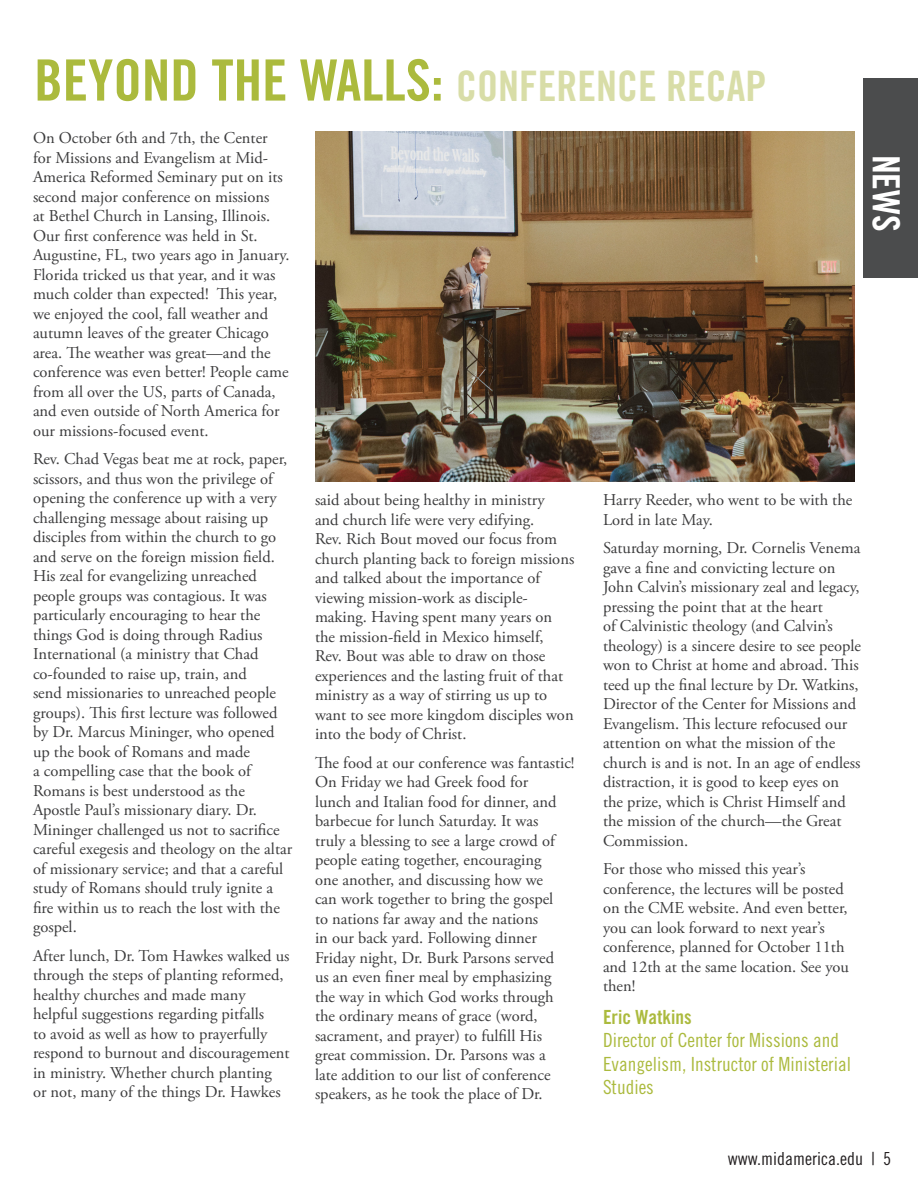
<style>
.page{position:relative;width:918px;height:1188px;background:#fff}
.page>*{position:absolute;margin:0;border:0;box-sizing:border-box;transform-origin:0 0}
.t1{font:57px "Trade Gothic LT Std Bd Cn 20";color:#abba3d}
.t2{font:37.5px "Trade Gothic LT Std Bd Cn 20";color:#fff}
.t3{font:19.5px/23.4px "Trade Gothic LT Std Cn 18";color:#abba3d}
.t4{font:18px "Trade Gothic LT Std Cn 18";color:#231f20}
.t5{font:16.5px/19.5px "Adobe Garamond Pro";color:#3c3c3d}
.s1{font-size:42px;color:#d8dda7}
.s2{font-family:"Trade Gothic LT Std Bd Cn 20"}
</style>
<div class="page">
<img style="left:315px;top:131px;width:540px;height:350px">
<div style="left:863px;top:78px;width:55px;height:200px;background:#4b4c4d"></div>
<p class="t1" style="left:34px;top:46px;width:734px">BEYOND THE WALLS: <span class="s1">CONFERENCE RECAP</span></p>
<p class="t5" style="left:33px;top:129px;width:258px">On October 6th and 7th, the Center for Missions and Evangelism at Mid-America Reformed Seminary put on its second major conference on missions<br>at Bethel Church in Lansing, Illinois.<br>Our first conference was held in St.<br>Augustine, FL, two years ago in January.<br>Florida tricked us that year, and it was much colder than expected! This year, we enjoyed the cool, fall weather and autumn leaves of the greater Chicago area. The weather was great—and the conference was even better! People came from all over the US, parts of Canada, and even outside of North America for our missions-focused event.</p>
<p class="t5" style="left:33px;top:450px;width:261px">Rev. Chad Vegas beat me at rock, paper, scissors, and thus won the privilege of opening the conference up with a very challenging message about raising up disciples from within the church to go and serve on the foreign mission field.<br>His zeal for evangelizing unreached people groups was contagious. It was particularly encouraging to hear the things God is doing through Radius International (a ministry that Chad co-founded to raise up, train, and<br>send missionaries to unreached people groups). This first lecture was followed by Dr. Marcus Mininger, who opened up the book of Romans and made<br>a compelling case that the book of Romans is best understood as the Apostle Paul’s missionary diary. Dr.<br>Mininger challenged us not to sacrifice careful exegesis and theology on the altar of missionary service; and that a careful study of Romans should truly ignite a fire within us to reach the lost with the gospel.</p>
<p class="t5" style="left:33px;top:946px;width:258px">After lunch, Dr. Tom Hawkes walked us through the steps of planting reformed, healthy churches and made many helpful suggestions regarding pitfalls<br>to avoid as well as how to prayerfully respond to burnout and discouragement in ministry. Whether church planting<br>or not, many of the things Dr. Hawkes</p>
<p class="t5" style="left:315px;top:491px;width:261px">said about being healthy in ministry<br>and church life were very edifying.<br>Rev. Rich Bout moved our focus from church planting back to foreign missions and talked about the importance of viewing mission-work as disciple&shy;making. Having spent many years on the mission-field in Mexico himself, Rev. Bout was able to draw on those experiences and the lasting fruit of that ministry as a way of stirring us up to want to see more kingdom disciples won into the body of Christ.</p>
<p class="t5" style="left:315px;top:753px;width:261px">The food at our conference was fantastic!<br>On Friday we had Greek food for<br>lunch and Italian food for dinner, and barbecue for lunch Saturday. It was<br>truly a blessing to see a large crowd of people eating together, encouraging<br>one another, and discussing how we<br>can work together to bring the gospel<br>to nations far away and the nations<br>in our back yard. Following dinner Friday night, Dr. Burk Parsons served<br>us an even finer meal by emphasizing the way in which God works through the ordinary means of grace (word, sacrament, and prayer) to fulfill His great commission. Dr. Parsons was a<br>late addition to our list of conference speakers, as he took the place of Dr.</p>
<h2 class="t2" style="left:908px;top:143px;width:79px;rotate:90deg">NEWS</h2>
<p class="t2" style="left:909px;top:155px;width:79px;rotate:90deg">NEWS</p>
<p class="t5" style="left:603px;top:491px;width:251px">Harry Reeder, who went to be with the<br>Lord in late May.</p>
<p class="t5" style="left:603px;top:539px;width:260px">Saturday morning, Dr. Cornelis Venema gave a fine and convicting lecture on John Calvin’s missionary zeal and legacy, pressing the point that at the heart<br>of Calvinistic theology (and Calvin’s theology) is a sincere desire to see people won to Christ at home and abroad. This teed up the final lecture by Dr. Watkins, Director of the Center for Missions and Evangelism. This lecture refocused our attention on what the mission of the church is and is not. In an age of endless distraction, it is good to keep eyes on the prize, which is Christ Himself and the mission of the church—the Great Commission.</p>
<p class="t5" style="left:603px;top:860px;width:248px">For those who missed this year’s conference, the lectures will be posted on the CME website. And even better, you can look forward to next year’s conference, planned for October 11th and 12th at the same location. See you then!</p>
<p class="t3" style="left:603px;top:1005px;width:250px"><span class="s2">Eric Watkins<br></span>Director of Center for Missions and<br>Evangelism, Instructor of Ministerial<br>Studies</p>
<p class="t4" style="left:728px;top:1148px;width:165px">www.midamerica.edu | 5</p>
</div>
